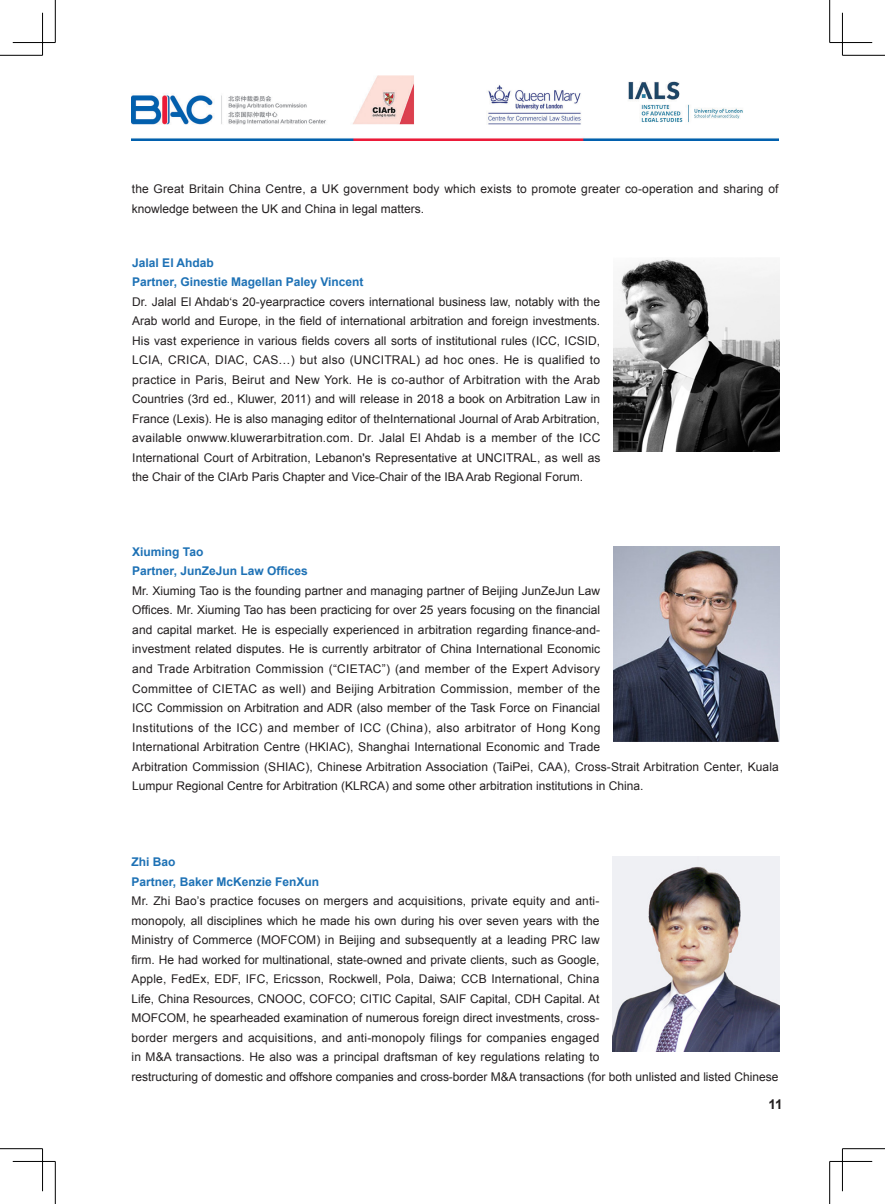
<style>
.page{position:relative;width:885px;height:1204px;background:#fff}
.page>*{position:absolute;margin:0;border:0;box-sizing:border-box;transform-origin:0 0}
.t1{font:700 13.5px "Arial";color:#231f20}
.t2{font:12px/19.5px "Arial";letter-spacing:.005em;color:#231f20}
.t3{font:700 12px/19.5px "Arial";color:#1d71b5}
</style>
<div class="page">
<img style="left:132px;top:75px;width:646px;height:65px">
<img style="left:613px;top:259px;width:166px;height:192px">
<img style="left:613px;top:546px;width:166px;height:195px">
<img style="left:612px;top:856px;width:166px;height:195px">
<hr style="left:0;top:55px;width:43px;height:1px;background:#000">
<hr style="left:842px;top:55px;width:42px;height:1px;background:#000">
<hr style="left:0;top:1148px;width:43px;height:1px;background:#000">
<hr style="left:842px;top:1148px;width:42px;height:1px;background:#000">
<hr style="left:55px;top:0;width:1px;height:43px;background:#000">
<hr style="left:55px;top:1161px;width:1px;height:42px;background:#000">
<hr style="left:829px;top:0;width:1px;height:43px;background:#000">
<hr style="left:829px;top:1161px;width:1px;height:42px;background:#000">
<hr style="left:13px;top:42px;width:42px;height:1px;background:#000">
<hr style="left:829px;top:42px;width:43px;height:1px;background:#000">
<hr style="left:13px;top:1161px;width:42px;height:1px;background:#000">
<hr style="left:829px;top:1161px;width:43px;height:1px;background:#000">
<hr style="left:42px;top:13px;width:1px;height:42px;background:#000">
<hr style="left:42px;top:1148px;width:1px;height:43px;background:#000">
<hr style="left:842px;top:13px;width:1px;height:42px;background:#000">
<hr style="left:842px;top:1148px;width:1px;height:43px;background:#000">
<p class="t2" style="left:132px;top:179px;width:648px">the Great Britain China Centre, a UK government body which exists to promote greater co-operation and sharing of knowledge between the UK and China in legal matters.</p>
<p class="t3" style="left:132px;top:253px;width:233px">Jalal El Ahdab<br>Partner, Ginestie Magellan Paley Vincent</p>
<p class="t2" style="left:132px;top:292px;width:469px;text-align:justify">Dr. Jalal El Ahdab‘s 20-yearpractice covers international business law, notably with the Arab world and Europe, in the field of international arbitration and foreign investments.<br>His vast experience in various fields covers all sorts of institutional rules (ICC, ICSID, LCIA, CRICA, DIAC, CAS…) but also (UNCITRAL) ad hoc ones. He is qualified to practice in Paris, Beirut and New York. He is co-author of Arbitration with the Arab Countries (3rd ed., Kluwer, 2011) and will release in 2018 a book on Arbitration Law in France (Lexis). He is also managing editor of theInternational Journal of Arab Arbitration, available onwww.kluwerarbitration.com. Dr. Jalal El Ahdab is a member of the ICC International Court of Arbitration, Lebanon's Representative at UNCITRAL, as well as the Chair of the CIArb Paris Chapter and Vice-Chair of the IBA Arab Regional Forum.</p>
<p class="t3" style="left:132px;top:542px;width:177px">Xiuming Tao<br>Partner, JunZeJun Law Offices</p>
<p class="t2" style="left:132px;top:581px;width:648px">Mr. Xiuming Tao is the founding partner and managing partner of Beijing JunZeJun Law<br>Offices. Mr. Xiuming Tao has been practicing for over 25 years focusing on the financial<br>and capital market. He is especially experienced in arbitration regarding finance-and-<br>investment related disputes. He is currently arbitrator of China International Economic<br>and Trade Arbitration Commission (“CIETAC”) (and member of the Expert Advisory<br>Committee of CIETAC as well) and Beijing Arbitration Commission, member of the<br>ICC Commission on Arbitration and ADR (also member of the Task Force on Financial<br>Institutions of the ICC) and member of ICC (China), also arbitrator of Hong Kong<br>International Arbitration Centre (HKIAC), Shanghai International Economic and Trade<br>Arbitration Commission (SHIAC), Chinese Arbitration Association (TaiPei, CAA), Cross-Strait Arbitration Center, Kuala Lumpur Regional Centre for Arbitration (KLRCA) and some other arbitration institutions in China.</p>
<p class="t3" style="left:132px;top:852px;width:189px">Zhi Bao<br>Partner, Baker McKenzie FenXun</p>
<p class="t2" style="left:132px;top:891px;width:648px">Mr. Zhi Bao’s practice focuses on mergers and acquisitions, private equity and anti-<br>monopoly, all disciplines which he made his own during his over seven years with the<br>Ministry of Commerce (MOFCOM) in Beijing and subsequently at a leading PRC law<br>firm. He had worked for multinational, state-owned and private clients, such as Google,<br>Apple, FedEx, EDF, IFC, Ericsson, Rockwell, Pola, Daiwa; CCB International, China<br>Life, China Resources, CNOOC, COFCO; CITIC Capital, SAIF Capital, CDH Capital. At<br>MOFCOM, he spearheaded examination of numerous foreign direct investments, cross-<br>border mergers and acquisitions, and anti-monopoly filings for companies engaged<br>in M&amp;A transactions. He also was a principal draftsman of key regulations relating to<br>restructuring of domestic and offshore companies and cross-border M&amp;A transactions (for both unlisted and listed Chinese</p>
<p class="t1" style="left:768px;top:1094px;width:16px">11</p>
</div>
